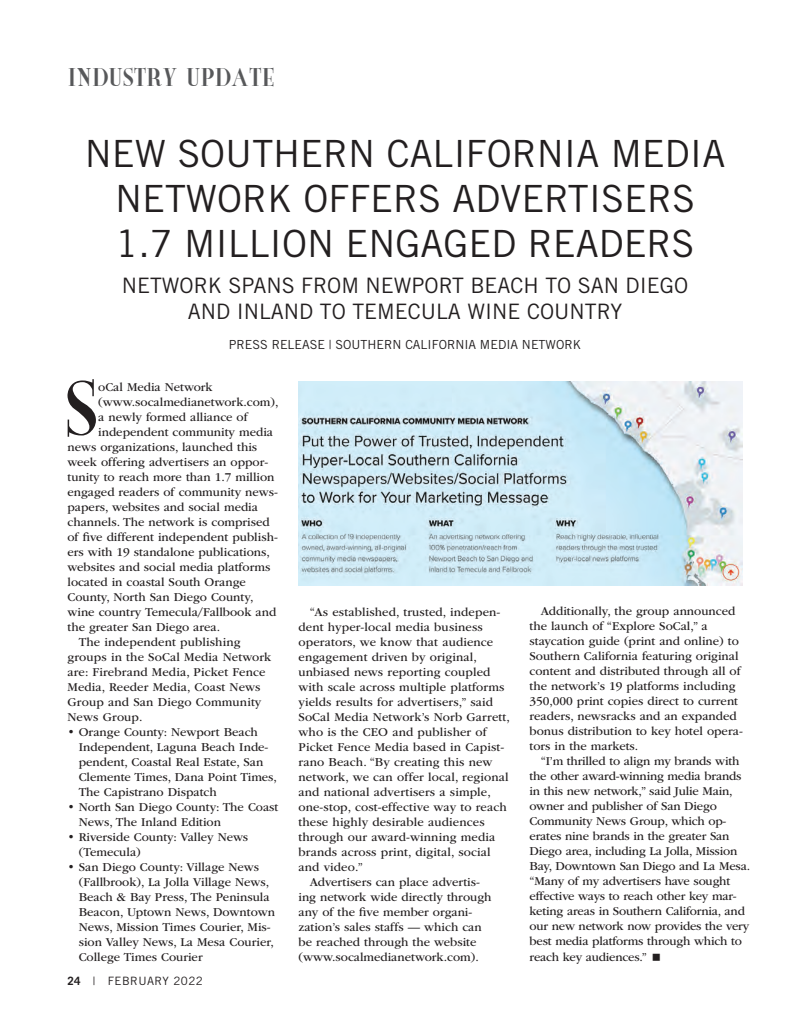
<style>
.page{position:relative;width:810px;height:1035px;background:#fff}
.page>*{position:absolute;margin:0;border:0;box-sizing:border-box;transform-origin:0 0}
.DropCap{font:68.62px "New Yorker";color:#231f20}
.Paragraph_Style_2{font:37.5px/45px "Trade Gothic LT Std";color:#231f20;text-align:center}
.Paragraph_Style_3{font:22.5px "New Yorker";color:#57585a}
.Paragraph_Style_2-2{font:21.25px/25.5px "Trade Gothic LT Std";color:#231f20;text-align:center}
.text{font:12.5px/15px "ITC Garamond Std";color:#231f20}
.DropCap-2{font:12.5px "ITC Garamond Std";color:#231f20}
.Paragraph_Style_1{font:12.5px "Trade Gothic LT Std";color:#231f20}
.t1{font:11.5px "Trade Gothic LT Std";letter-spacing:.04em;color:#231f20}
.s1{font-weight:700}
</style>
<div class="page">
<img style="left:298px;top:381px;width:444px;height:204px">
<p class="Paragraph_Style_3" style="left:68px;top:66px;width:208px">INDUSTRY UPDATE</p>
<p class="Paragraph_Style_2" style="left:85px;top:130px;width:642px">NEW SOUTHERN CALIFORNIA MEDIA<br>NETWORK OFFERS ADVERTISERS<br>1.7 MILLION ENGAGED READERS</p>
<p class="Paragraph_Style_2-2" style="left:122px;top:273px;width:568px">NETWORK SPANS FROM NEWPORT BEACH TO SAN DIEGO<br>AND INLAND TO TEMECULA WINE COUNTRY</p>
<p class="Paragraph_Style_1" style="left:229px;top:337px;width:354px">PRESS RELEASE | SOUTHERN CALIFORNIA MEDIA NETWORK</p>
<p class="DropCap" style="left:65px;top:374px;width:34px">S</p>
<p class="DropCap-2" style="left:98px;top:380px;width:116px">oCal Media Network</p>
<p class="DropCap-2" style="left:98px;top:395px;width:182px">(www.socalmedianetwork.com),</p>
<p class="DropCap-2" style="left:98px;top:410px;width:151px">a newly formed alliance of</p>
<p class="DropCap-2" style="left:98px;top:425px;width:176px">independent community media</p>
<p class="DropCap-2" style="left:68px;top:440px;width:191px">news organizations, launched this</p>
<p class="DropCap-2" style="left:68px;top:455px;width:202px">week offering advertisers an oppor-</p>
<p class="DropCap-2" style="left:68px;top:470px;width:209px">tunity to reach more than 1.7 million</p>
<p class="DropCap-2" style="left:68px;top:485px;width:212px">engaged readers of community news-</p>
<p class="DropCap-2" style="left:68px;top:500px;width:192px">papers, websites and social media</p>
<p class="DropCap-2" style="left:68px;top:515px;width:204px">channels. The network is comprised</p>
<p class="DropCap-2" style="left:68px;top:530px;width:212px">of five different independent publish-</p>
<p class="DropCap-2" style="left:68px;top:545px;width:204px">ers with 19 standalone publications,</p>
<p class="DropCap-2" style="left:68px;top:560px;width:204px">websites and social media platforms</p>
<p class="DropCap-2" style="left:68px;top:575px;width:180px">located in coastal South Orange</p>
<p class="DropCap-2" style="left:68px;top:590px;width:187px">County, North San Diego County,</p>
<p class="DropCap-2" style="left:68px;top:605px;width:210px">wine country Temecula/Fallbook and</p>
<p class="DropCap-2" style="left:68px;top:620px;width:154px">the greater San Diego area.</p>
<p class="text" style="left:68px;top:634px;width:205px;text-indent:11px">The independent publishing groups in the SoCal Media Network are: Firebrand Media, Picket Fence<br>Media, Reeder Media, Coast News<br>Group and San Diego Community<br>News Group.</p>
<p class="text" style="left:79px;top:724px;width:200px;text-indent:-11px">• Orange County: Newport Beach<br>Independent, Laguna Beach Inde&shy;pendent, Coastal Real Estate, San<br>Clemente Times, Dana Point Times,<br>The Capistrano Dispatch</p>
<p class="text" style="left:79px;top:799px;width:201px;text-indent:-11px">• North San Diego County: The Coast<br>News, The Inland Edition</p>
<p class="text" style="left:79px;top:829px;width:171px;text-indent:-11px">• Riverside County: Valley News (Temecula)</p>
<p class="text" style="left:79px;top:859px;width:198px;text-indent:-11px">• San Diego County: Village News (Fallbrook), La Jolla Village News,<br>Beach &amp; Bay Press, The Peninsula<br>Beacon, Uptown News, Downtown<br>News, Mission Times Courier, Mis&shy;sion Valley News, La Mesa Courier,<br>College Times Courier</p>
<p class="t1" style="left:68px;top:974px;width:137px"><span class="s1">24</span> | FEBRUARY 2022</p>
<p class="text" style="left:299px;top:604px;width:213px;text-indent:11px">“As established, trusted, indepen&shy;dent hyper-local media business operators, we know that audience engagement driven by original, unbiased news reporting coupled with scale across multiple platforms yields results for advertisers,” said SoCal Media Network’s Norb Garrett, who is the CEO and publisher of Picket Fence Media based in Capist&shy;rano Beach. “By creating this new network, we can offer local, regional and national advertisers a simple, one-stop, cost-effective way to reach these highly desirable audiences through our award-winning media brands across print, digital, social and video.”</p>
<p class="text" style="left:299px;top:874px;width:195px;text-indent:11px">Advertisers can place advertis&shy;ing network wide directly through any of the five member organi&shy;zation’s sales staffs — which can be reached through the website (www.socalmedianetwork.com).</p>
<p class="text" style="left:530px;top:604px;width:215px;text-indent:11px">Additionally, the group announced the launch of “Explore SoCal,” a staycation guide (print and online) to Southern California featuring original content and distributed through all of the network’s 19 platforms including 350,000 print copies direct to current readers, newsracks and an expanded bonus distribution to key hotel opera&shy;tors in the markets.</p>
<p class="text" style="left:530px;top:754px;width:222px;text-indent:11px">“I’m thrilled to align my brands with the other award-winning media brands in this new network,” said Julie Main, owner and publisher of San Diego Community News Group, which op&shy;erates nine brands in the greater San Diego area, including La Jolla, Mission Bay, Downtown San Diego and La Mesa. “Many of my advertisers have sought effective ways to reach other key mar&shy;keting areas in Southern California, and our new network now provides the very best media platforms through which to reach key audiences.”</p>
</div>
